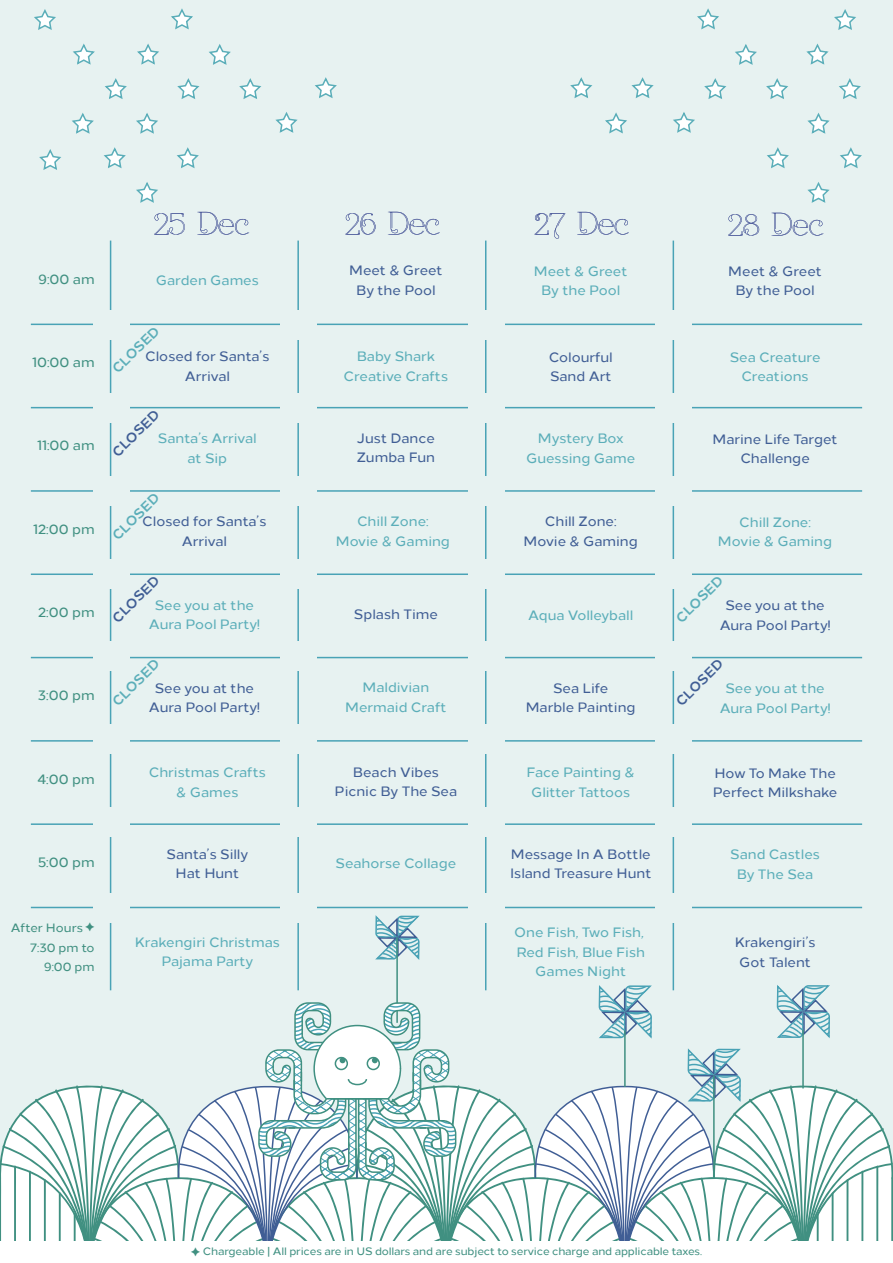
<style>
.page{position:relative;width:893px;height:1263px;background:#e7f2f1}
.page>*{position:absolute;margin:0;border:0;box-sizing:border-box;transform-origin:0 0}
.t1{font:500 13.5px/19.5px "Loew";color:#5baeb9;text-align:center}
.t2{font:500 13.5px/19.5px "Loew";color:#405e95;text-align:center}
.t3{font:500 13.5px "Loew";color:#409081}
.t4{font:700 13.5px "Loew";color:#5baeb9}
.t5{font:700 13.5px "Loew";color:#405e95}
.t6{font:500 12px/19.5px "Loew";color:#409081;text-align:right}
.t7{font:500 10.65px "Loew";letter-spacing:-.01em;color:#409081}
</style>
<div class="page">
<svg style="left:137px;top:43px;width:22px;height:22px"></svg>
<svg style="left:105px;top:78px;width:22px;height:21px"></svg>
<svg style="left:136px;top:113px;width:22px;height:21px"></svg>
<svg style="left:103px;top:147px;width:23px;height:22px"></svg>
<svg style="left:136px;top:182px;width:22px;height:21px"></svg>
<svg style="left:73px;top:43px;width:22px;height:22px"></svg>
<svg style="left:72px;top:113px;width:22px;height:21px"></svg>
<svg style="left:34px;top:9px;width:22px;height:21px"></svg>
<svg style="left:171px;top:8px;width:22px;height:22px"></svg>
<svg style="left:177px;top:147px;width:22px;height:22px"></svg>
<svg style="left:177px;top:78px;width:23px;height:21px"></svg>
<svg style="left:209px;top:44px;width:22px;height:21px"></svg>
<svg style="left:239px;top:78px;width:23px;height:21px"></svg>
<svg style="left:806px;top:43px;width:23px;height:22px"></svg>
<svg style="left:839px;top:78px;width:22px;height:21px"></svg>
<svg style="left:807px;top:113px;width:23px;height:21px"></svg>
<svg style="left:840px;top:147px;width:22px;height:22px"></svg>
<svg style="left:807px;top:182px;width:23px;height:21px"></svg>
<svg style="left:834px;top:9px;width:22px;height:21px"></svg>
<svg style="left:697px;top:8px;width:22px;height:22px"></svg>
<svg style="left:767px;top:147px;width:22px;height:22px"></svg>
<svg style="left:766px;top:78px;width:22px;height:21px"></svg>
<svg style="left:735px;top:44px;width:22px;height:21px"></svg>
<svg style="left:704px;top:78px;width:23px;height:21px"></svg>
<svg style="left:605px;top:112px;width:22px;height:22px"></svg>
<svg style="left:673px;top:112px;width:22px;height:21px"></svg>
<svg style="left:275px;top:112px;width:23px;height:21px"></svg>
<svg style="left:570px;top:77px;width:23px;height:21px"></svg>
<svg style="left:631px;top:77px;width:23px;height:21px"></svg>
<svg style="left:315px;top:77px;width:22px;height:21px"></svg>
<svg style="left:39px;top:149px;width:22px;height:21px"></svg>
<svg style="left:375px;top:915px;width:45px;height:45px"></svg>
<hr style="left:396px;top:937px;width:2px;height:86px;background:#409081">
<svg style="left:0;top:983px;width:893px;height:258px"></svg>
<hr style="left:326px;top:1098px;width:63px;height:1px;background:#409081">
<hr style="left:31px;top:324px;width:831px;height:1px;background:#49a3b6">
<hr style="left:31px;top:407px;width:831px;height:1px;background:#49a3b6">
<hr style="left:31px;top:490px;width:831px;height:2px;background:#49a3b6">
<hr style="left:31px;top:573px;width:831px;height:2px;background:#49a3b6">
<hr style="left:31px;top:657px;width:831px;height:1px;background:#49a3b6">
<hr style="left:31px;top:740px;width:831px;height:2px;background:#49a3b6">
<hr style="left:31px;top:823px;width:831px;height:2px;background:#49a3b6">
<hr style="left:31px;top:907px;width:831px;height:1px;background:#49a3b6">
<hr style="left:110px;top:241px;width:1px;height:749px;background:#49a3b6">
<hr style="left:297px;top:241px;width:2px;height:749px;background:#49a3b6">
<hr style="left:673px;top:241px;width:1px;height:749px;background:#49a3b6">
<hr style="left:485px;top:241px;width:1px;height:749px;background:#49a3b6">
<div style="left:93px;top:310px;width:36px;height:29px;background:#e7f2f1"></div>
<div style="left:280px;top:310px;width:37px;height:29px;background:#e7f2f1"></div>
<div style="left:468px;top:310px;width:37px;height:29px;background:#e7f2f1"></div>
<div style="left:655px;top:310px;width:37px;height:29px;background:#e7f2f1"></div>
<div style="left:93px;top:393px;width:36px;height:29px;background:#e7f2f1"></div>
<div style="left:280px;top:393px;width:37px;height:29px;background:#e7f2f1"></div>
<div style="left:468px;top:393px;width:37px;height:29px;background:#e7f2f1"></div>
<div style="left:655px;top:393px;width:37px;height:29px;background:#e7f2f1"></div>
<div style="left:93px;top:477px;width:36px;height:29px;background:#e7f2f1"></div>
<div style="left:280px;top:477px;width:37px;height:29px;background:#e7f2f1"></div>
<div style="left:468px;top:477px;width:37px;height:29px;background:#e7f2f1"></div>
<div style="left:655px;top:477px;width:37px;height:29px;background:#e7f2f1"></div>
<div style="left:93px;top:560px;width:36px;height:29px;background:#e7f2f1"></div>
<div style="left:280px;top:560px;width:37px;height:29px;background:#e7f2f1"></div>
<div style="left:468px;top:560px;width:37px;height:29px;background:#e7f2f1"></div>
<div style="left:655px;top:560px;width:37px;height:29px;background:#e7f2f1"></div>
<div style="left:93px;top:642px;width:36px;height:29px;background:#e7f2f1"></div>
<div style="left:280px;top:642px;width:37px;height:29px;background:#e7f2f1"></div>
<div style="left:468px;top:642px;width:37px;height:29px;background:#e7f2f1"></div>
<div style="left:655px;top:642px;width:37px;height:29px;background:#e7f2f1"></div>
<div style="left:93px;top:725px;width:36px;height:29px;background:#e7f2f1"></div>
<div style="left:280px;top:725px;width:37px;height:29px;background:#e7f2f1"></div>
<div style="left:468px;top:725px;width:37px;height:29px;background:#e7f2f1"></div>
<div style="left:655px;top:725px;width:37px;height:29px;background:#e7f2f1"></div>
<div style="left:93px;top:807px;width:36px;height:29px;background:#e7f2f1"></div>
<div style="left:280px;top:807px;width:37px;height:29px;background:#e7f2f1"></div>
<div style="left:468px;top:807px;width:37px;height:29px;background:#e7f2f1"></div>
<div style="left:655px;top:807px;width:37px;height:29px;background:#e7f2f1"></div>
<div style="left:93px;top:893px;width:36px;height:29px;background:#e7f2f1"></div>
<div style="left:280px;top:893px;width:37px;height:29px;background:#e7f2f1"></div>
<div style="left:468px;top:893px;width:37px;height:29px;background:#e7f2f1"></div>
<div style="left:655px;top:893px;width:37px;height:29px;background:#e7f2f1"></div>
<svg style="left:154px;top:213px;width:31px;height:21px"></svg>
<svg style="left:197px;top:212px;width:52px;height:22px"></svg>
<svg style="left:728px;top:214px;width:31px;height:21px"></svg>
<svg style="left:771px;top:213px;width:52px;height:22px"></svg>
<svg style="left:534px;top:213px;width:31px;height:26px"></svg>
<svg style="left:577px;top:212px;width:52px;height:22px"></svg>
<svg style="left:345px;top:213px;width:30px;height:21px"></svg>
<svg style="left:388px;top:212px;width:52px;height:22px"></svg>
<div style="left:0;top:1241px;width:893px;height:22px;background:#fff"></div>
<hr style="left:713px;top:1075px;width:2px;height:103px;background:#409081">
<p class="t3" style="left:39px;top:268px;width:58px">9:00 am</p>
<p class="t3" style="left:32px;top:352px;width:64px">10:00 am</p>
<p class="t3" style="left:37px;top:435px;width:59px">11:00 am</p>
<p class="t3" style="left:33px;top:518px;width:63px">12:00 pm</p>
<p class="t3" style="left:38px;top:601px;width:58px">2:00 pm</p>
<p class="t3" style="left:38px;top:685px;width:58px">3:00 pm</p>
<p class="t1" style="left:156px;top:269px;width:105px">Garden Games</p>
<p class="t4" style="left:107px;top:363px;width:62px;rotate:-45deg">CLOSED</p>
<p class="t2" style="left:145px;top:345px;width:126px">Closed for Santa’s<br>Arrival</p>
<p class="t5" style="left:107px;top:447px;width:62px;rotate:-45deg">CLOSED</p>
<p class="t1" style="left:158px;top:427px;width:100px">Santa’s Arrival at Sip</p>
<p class="t4" style="left:107px;top:530px;width:62px;rotate:-45deg">CLOSED</p>
<p class="t2" style="left:142px;top:510px;width:126px">Closed for Santa’s<br>Arrival</p>
<p class="t5" style="left:107px;top:613px;width:62px;rotate:-45deg">CLOSED</p>
<p class="t4" style="left:107px;top:696px;width:62px;rotate:-45deg">CLOSED</p>
<p class="t1" style="left:149px;top:594px;width:112px">See you at the<br>Aura Pool Party!</p>
<p class="t2" style="left:149px;top:677px;width:112px">See you at the<br>Aura Pool Party!</p>
<p class="t3" style="left:37px;top:768px;width:59px">4:00 pm</p>
<p class="t3" style="left:38px;top:851px;width:58px">5:00 pm</p>
<p class="t6" style="left:11px;top:917px;width:85px">After Hours ✦<br>7:30 pm to<br>9:00 pm</p>
<p class="t1" style="left:149px;top:761px;width:119px">Christmas Crafts &amp; Games</p>
<p class="t2" style="left:167px;top:843px;width:83px">Santa’s Silly<br>Hat Hunt</p>
<p class="t1" style="left:135px;top:931px;width:147px">Krakengiri Christmas<br>Pajama Party</p>
<p class="t2" style="left:349px;top:260px;width:95px">Meet &amp; Greet<br>By the Pool</p>
<p class="t1" style="left:534px;top:260px;width:95px">Meet &amp; Greet<br>By the Pool</p>
<p class="t2" style="left:728px;top:260px;width:95px">Meet &amp; Greet<br>By the Pool</p>
<p class="t1" style="left:344px;top:345px;width:106px">Baby Shark<br>Creative Crafts</p>
<p class="t2" style="left:549px;top:346px;width:65px;text-align:left">Colourful<br>Sand Art</p>
<p class="t1" style="left:730px;top:346px;width:92px">Sea Creature<br>Creations</p>
<p class="t2" style="left:357px;top:427px;width:80px;text-align:left">Just Dance<br>Zumba Fun</p>
<p class="t1" style="left:526px;top:428px;width:111px">Mystery Box<br>Guessing Game</p>
<p class="t2" style="left:712px;top:428px;width:127px">Marine Life Target<br>Challenge</p>
<p class="t1" style="left:336px;top:510px;width:116px">Chill Zone:<br>Movie &amp; Gaming</p>
<p class="t2" style="left:524px;top:511px;width:116px">Chill Zone:<br>Movie &amp; Gaming</p>
<p class="t1" style="left:718px;top:511px;width:116px">Chill Zone:<br>Movie &amp; Gaming</p>
<p class="t4" style="left:670px;top:613px;width:62px;rotate:-45deg">CLOSED</p>
<p class="t5" style="left:670px;top:696px;width:62px;rotate:-45deg">CLOSED</p>
<p class="t2" style="left:354px;top:603px;width:85px">Splash Time</p>
<p class="t1" style="left:528px;top:604px;width:107px">Aqua Volleyball</p>
<p class="t2" style="left:720px;top:594px;width:112px">See you at the<br>Aura Pool Party!</p>
<p class="t1" style="left:345px;top:677px;width:103px">Maldivian<br>Mermaid Craft</p>
<p class="t2" style="left:526px;top:677px;width:111px">Sea Life<br>Marble Painting</p>
<p class="t1" style="left:720px;top:677px;width:112px">See you at the<br>Aura Pool Party!</p>
<p class="t2" style="left:335px;top:761px;width:124px">Beach Vibes<br>Picnic By The Sea</p>
<p class="t1" style="left:527px;top:761px;width:110px">Face Painting &amp;<br>Glitter Tattoos</p>
<p class="t2" style="left:713px;top:762px;width:126px;text-align:left">How To Make The<br>Perfect Milkshake</p>
<p class="t2" style="left:510px;top:843px;width:143px;text-align:left">Message In A Bottle<br>Island Treasure Hunt</p>
<p class="t1" style="left:336px;top:853px;width:122px">Seahorse Collage</p>
<p class="t1" style="left:730px;top:843px;width:91px">Sand Castles<br>By The Sea</p>
<p class="t1" style="left:514px;top:921px;width:132px">One Fish, Two Fish,<br>Red Fish, Blue Fish<br>Games Night</p>
<p class="t2" style="left:735px;top:932px;width:82px">Krakengiri’s<br>Got Talent</p>
<p class="t7" style="left:191px;top:1243px;width:513px">✦ Chargeable | All prices are in US dollars and are subject to service charge and applicable taxes.</p>
</div>
